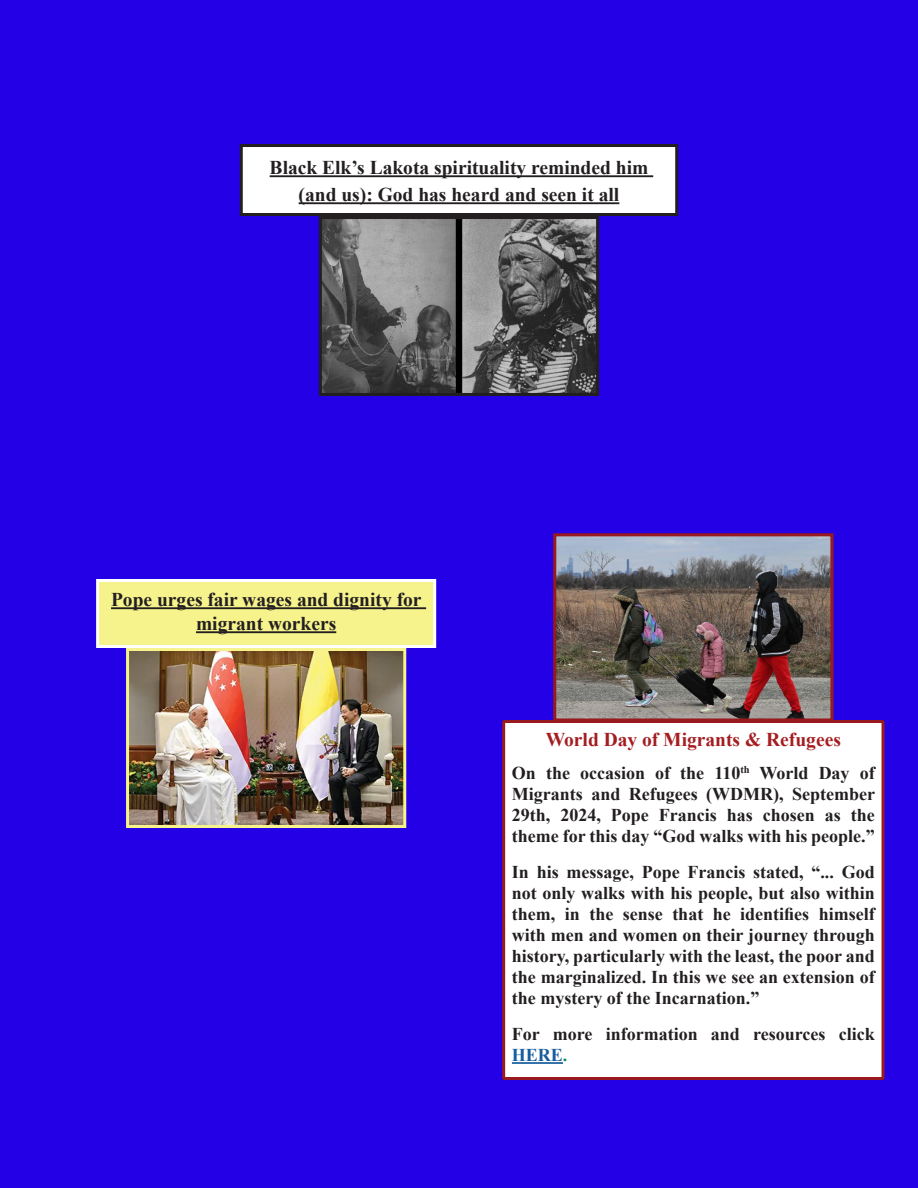
<style>
.page{position:relative;width:918px;height:1188px;background:#2400e6}
.page>*{position:absolute;margin:0;border:0;box-sizing:border-box;transform-origin:0 0}
.t1{font:700 19.5px/27px "Times New Roman";color:#231f20;text-align:center}
.t2{font:700 19.5px "Times New Roman";color:#a41d20}
.t3{font:700 18px/21px "Times New Roman";color:#231f20;text-align:justify}
.s1{color:#175d9e}
.s2{color:#0b8d6b}
</style>
<div class="page">
<svg style="left:239px;top:144px;width:440px;height:74px"></svg>
<img style="left:323px;top:220px;width:272px;height:172px">
<div style="left:319px;top:216px;width:280px;height:180px;border:3px solid #231f20"></div>
<svg style="left:96px;top:579px;width:341px;height:71px"></svg>
<img style="left:130px;top:652px;width:272px;height:172px">
<div style="left:126px;top:648px;width:280px;height:180px;border:3px solid #f6f28c"></div>
<div style="left:504px;top:722px;width:379px;height:356px;background:#fff"></div>
<hr style="left:512px;top:1062px;width:51px;height:2px;background:#175d9e">
<div style="left:502px;top:720px;width:383px;height:360px;border:3px solid #981a1f"></div>
<img style="left:557px;top:537px;width:272px;height:181px">
<div style="left:553px;top:533px;width:280px;height:189px;border:3px solid #981a1f"></div>
<p class="t1" style="left:270px;top:154px;width:380px">Black Elk’s Lakota spirituality reminded him (and us): God has heard and seen it all</p>
<p class="t1" style="left:111px;top:587px;width:312px;line-height:24px">Pope urges fair wages and dignity for migrant workers</p>
<p class="t2" style="left:546px;top:725px;width:297px">World Day of Migrants &amp; Refugees</p>
<p class="t3" style="left:512px;top:762px;width:365px">On the occasion of the 110<sup>th</sup> World Day of Migrants and Refugees (WDMR), September 29th, 2024, Pope Francis has chosen as the theme for this day “God walks with his people.”</p>
<p class="t3" style="left:512px;top:861px;width:364px">In his message, Pope Francis stated, “... God not only walks with his people, but also within them, in the sense that he identifies himself with men and women on their journey through history, particularly with the least, the poor and the marginalized. In this we see an extension of the mystery of the Incarnation.”</p>
<p class="t3" style="left:512px;top:1023px;width:364px">For more information and resources click<br><span class="s1">HERE</span><span class="s2">.</span></p>
</div>
